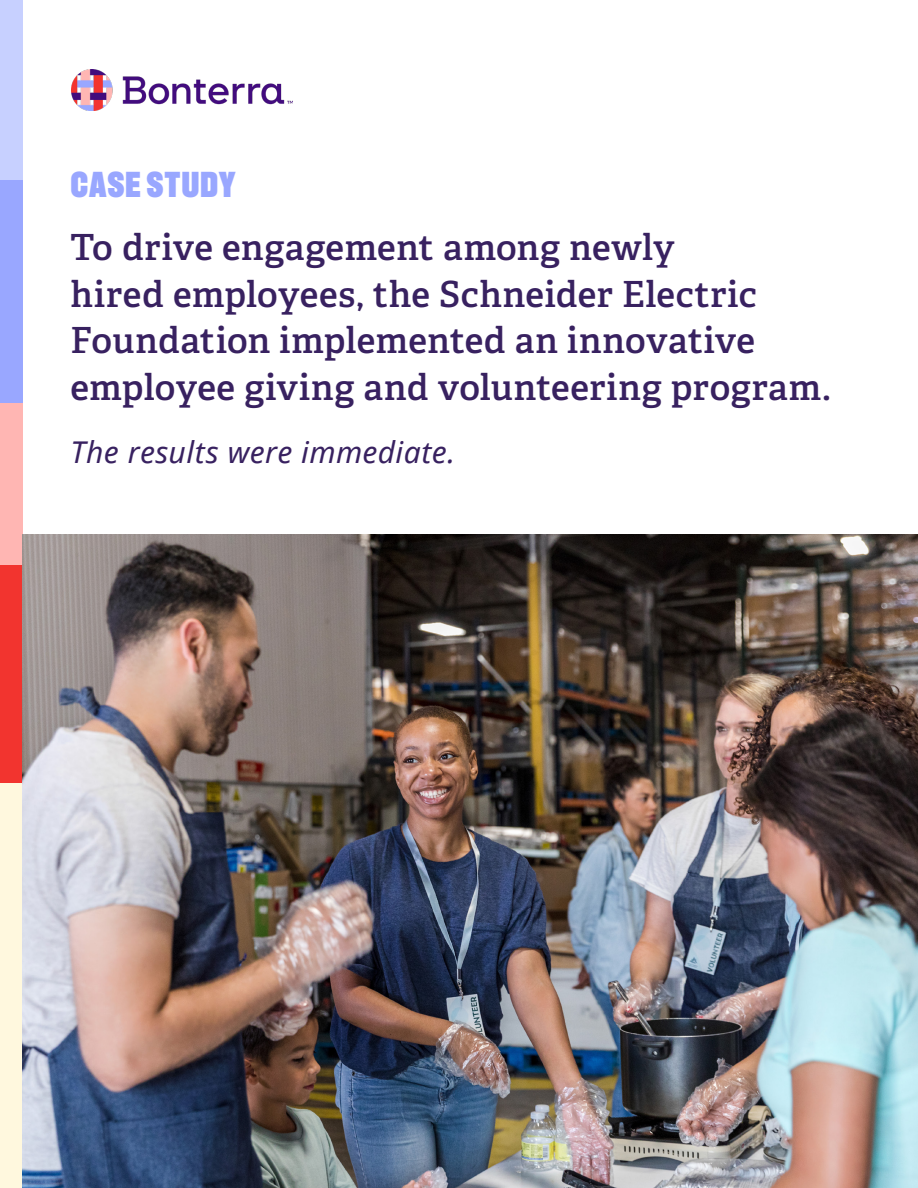
<style>
.page{position:relative;width:918px;height:1188px;background:#fff}
.page>*{position:absolute;margin:0;border:0;box-sizing:border-box;transform-origin:0 0}
.Cover_Title{font:600 36px/46.5px "Adelle";letter-spacing:.01em;color:#382160}
.Cover_Title-2{font:900 36px "Recent Grotesk";letter-spacing:.02em;color:#99a7ff}
.Cover_Title-3{font:italic 30px "Noto Sans";letter-spacing:.01em;color:#382160}
</style>
<div class="page">
<div style="left:0;top:179px;width:22px;height:225px;background:#99a7ff"></div>
<img style="left:71px;top:69px;width:221px;height:41px">
<div style="left:0;top:404px;width:22px;height:224px;background:#ffb6b3"></div>
<div style="left:0;top:566px;width:22px;height:217px;background:#f2342f"></div>
<div style="left:0;top:783px;width:22px;height:405px;background:#fff8de"></div>
<div style="left:0;top:0;width:22px;height:180px;background:#c7d0ff"></div>
<img style="left:22px;top:534px;width:896px;height:654px">
<p class="Cover_Title-2" style="left:70px;top:164px;width:167px">CASE STUDY</p>
<p class="Cover_Title" style="left:70px;top:225px;width:762px">To drive engagement among newly<br>hired employees, the Schneider Electric Foundation implemented an innovative employee giving and volunteering program.</p>
<p class="Cover_Title-3" style="left:70px;top:431px;width:386px">The results were immediate.</p>
</div>
